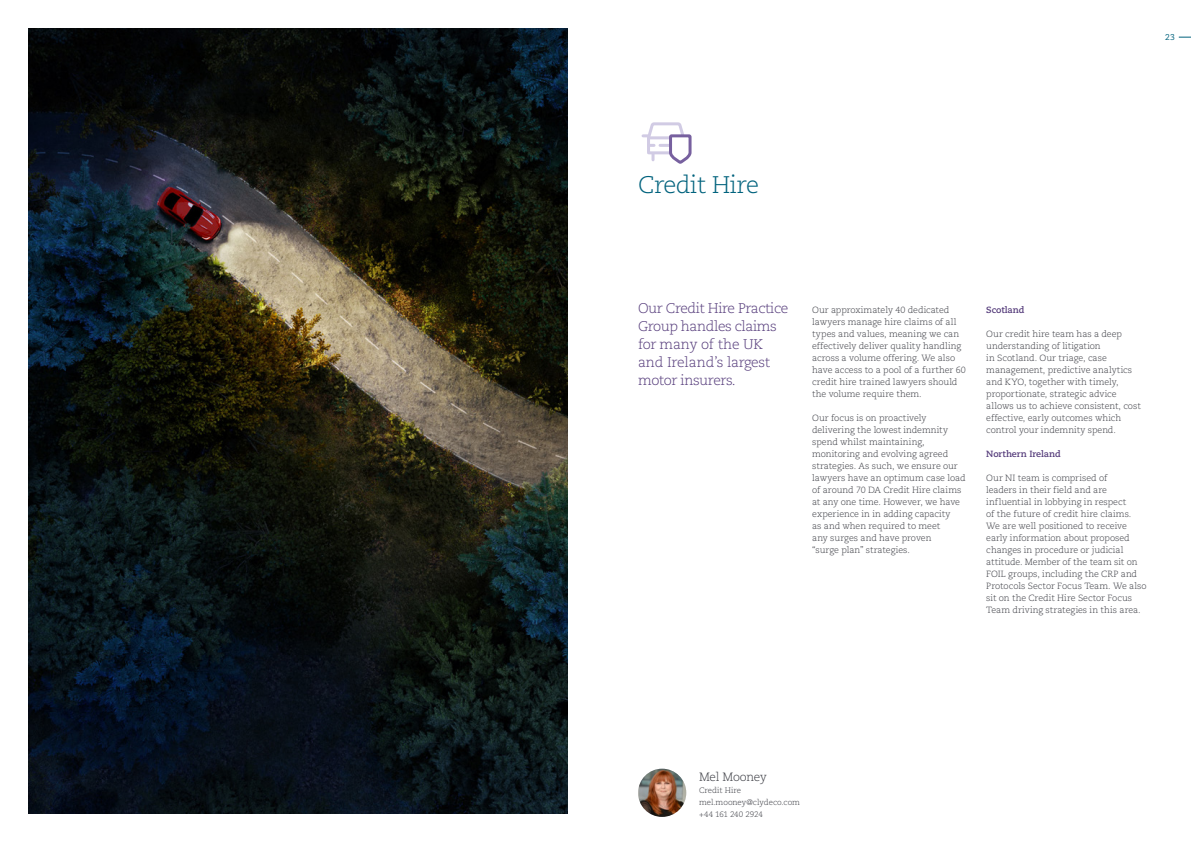
<style>
.page{position:relative;width:1191px;height:842px;background:#fff}
.page>*{position:absolute;margin:0;border:0;box-sizing:border-box;transform-origin:0 0}
.H1_-_Headline_-_Teal{font:300 24px "Caecilia LT Pro 45";letter-spacing:-.02em;color:#00627d}
.I1_-_Intro_-_Teal{font:300 14px/18px "Caecilia LT Pro 45";letter-spacing:-.03em;color:#553c7b}
.S1_-_Contact_Name{font:300 12px "Caecilia LT Pro 45";letter-spacing:-.03em;color:#3b3c43}
.P_-_Bullet_Points{font:300 9px/12px "Caecilia LT Pro 45";letter-spacing:-.005em;color:#3b3c43}
.S2_-_Subtitle_-_Teal{font:700 9px "Caecilia LT Pro 75";letter-spacing:-.01em;color:#553c7b}
.Page_Number_-_Teal{font:8.5px "Caecilia LT Pro 55 Roman";color:#00627d}
.P2_-_Contact_Details{font:300 8px "Caecilia LT Pro 45";color:#3b3c43}
</style>
<div class="page">
<img style="left:28px;top:28px;width:539px;height:785px">
<img style="left:638px;top:769px;width:48px;height:48px;border-radius:24px">
<svg style="left:643px;top:122px;width:49px;height:42px"></svg>
<svg style="left:1178px;top:37px;width:13px;height:1px"></svg>
<p class="Page_Number_-_Teal" style="left:1165px;top:32px;width:11px">23</p>
<p class="H1_-_Headline_-_Teal" style="left:638px;top:169px;width:122px">Credit Hire</p>
<p class="I1_-_Intro_-_Teal" style="left:638px;top:299px;width:152px">Our Credit Hire Practice<br>Group handles claims for many of the UK and Ireland’s largest motor insurers.</p>
<p class="P_-_Bullet_Points" style="left:812px;top:304px;width:155px">Our approximately 40 dedicated lawyers manage hire claims of all types and values, meaning we can effectively deliver quality handling across a volume offering. We also have access to a pool of a further 60 credit hire trained lawyers should the volume require them.</p>
<p class="P_-_Bullet_Points" style="left:812px;top:412px;width:155px">Our focus is on proactively delivering the lowest indemnity spend whilst maintaining, monitoring and evolving agreed strategies. As such, we ensure our lawyers have an optimum case load of around 70 DA Credit Hire claims at any one time. However, we have experience in in adding capacity<br>as and when required to meet<br>any surges and have proven<br>“surge plan” strategies.</p>
<p class="S2_-_Subtitle_-_Teal" style="left:986px;top:304px;width:40px">Scotland</p>
<p class="P_-_Bullet_Points" style="left:986px;top:328px;width:156px">Our credit hire team has a deep understanding of litigation<br>in Scotland. Our triage, case management, predictive analytics and KYO, together with timely, proportionate, strategic advice allows us to achieve consistent, cost effective, early outcomes which control your indemnity spend.</p>
<p class="S2_-_Subtitle_-_Teal" style="left:986px;top:448px;width:76px">Northern Ireland</p>
<p class="P_-_Bullet_Points" style="left:986px;top:472px;width:162px">Our NI team is comprised of<br>leaders in their field and are influential in lobbying in respect<br>of the future of credit hire claims.<br>We are well positioned to receive early information about proposed changes in procedure or judicial attitude. Member of the team sit on FOIL groups, including the CRP and Protocols Sector Focus Team. We also sit on the Credit Hire Sector Focus Team driving strategies in this area.</p>
<p class="S1_-_Contact_Name" style="left:699px;top:769px;width:69px">Mel Mooney</p>
<p class="P2_-_Contact_Details" style="left:699px;top:785px;width:44px">Credit Hire</p>
<p class="P2_-_Contact_Details" style="left:699px;top:797px;width:103px">mel.mooney@clydeco.com</p>
<p class="P2_-_Contact_Details" style="left:699px;top:809px;width:65px">+44 161 240 2924</p>
</div>
